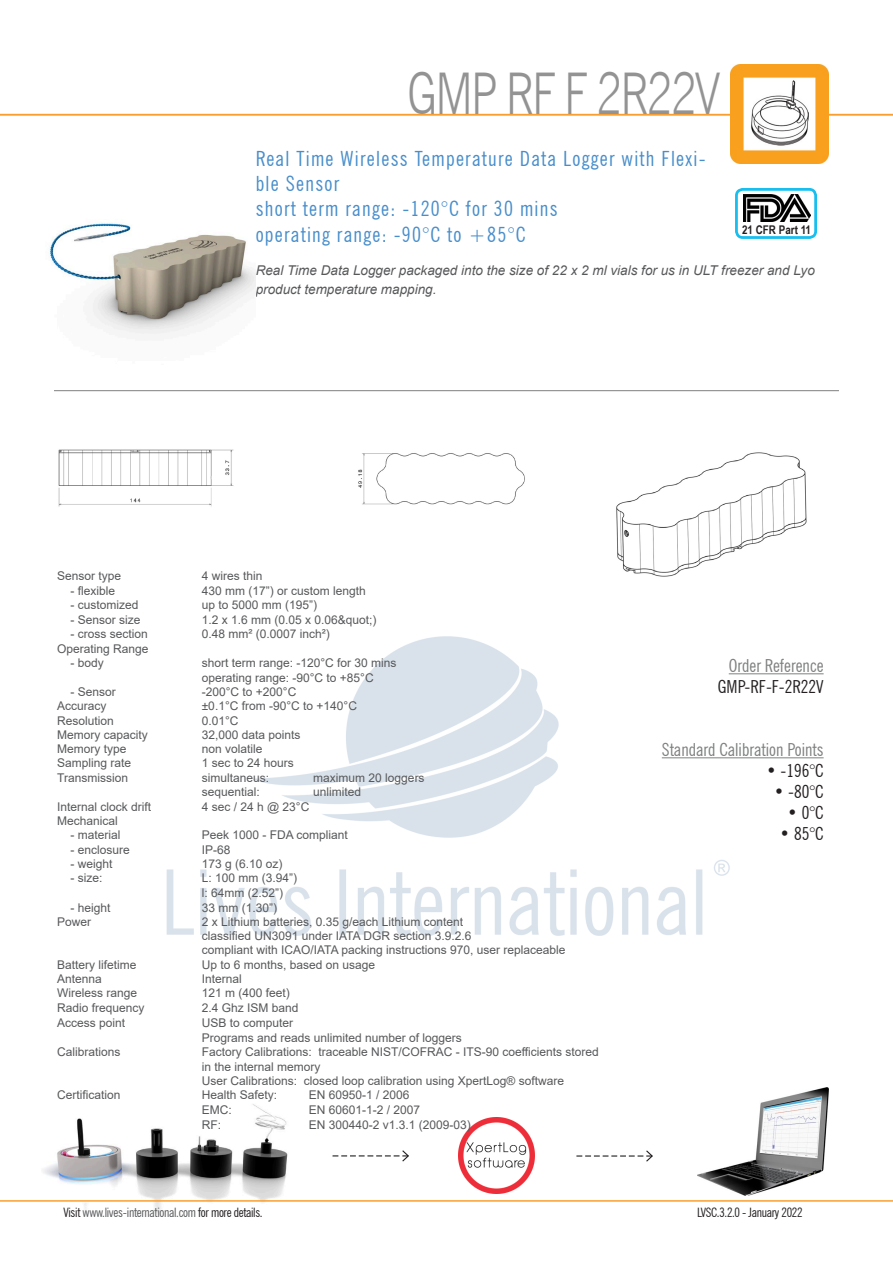
<style>
.page{position:relative;width:893px;height:1263px;background:#fff}
.page>*{position:absolute;margin:0;border:0;box-sizing:border-box;transform-origin:0 0}
.t1{font:300 57.6px "News Gothic BT";letter-spacing:-.06em;color:#949394;scale:.79 1}
.t2{font:condensed 21px/25.2px "News Gothic BT";letter-spacing:.06em;color:#488ecb}
.t3{font:condensed 18px "News Gothic BT";color:#7f8080}
.t4{font:condensed 18px "News Gothic BT";color:#231f20}
.t5{font:italic 13.5px/19.5px "Arial";color:#57585a}
.t6{font:condensed 12.9px "News Gothic BT";letter-spacing:-.025em;color:#58595b}
.t7{font:condensed 12.9px "News Gothic BT";letter-spacing:-.025em;color:#231f20}
.t8{font:12px/15px "Arial";color:#57585a}
.t9{font:12px "Arial";color:#58595b}
.t10{font:700 12px "Arial Narrow";color:#231f20}
.s1{color:#231f20}
</style>
<div class="page">
<hr style="left:0;top:114px;width:893px;height:2px;background:#f89f30">
<img style="left:730px;top:64px;width:99px;height:99px">
<img style="left:743px;top:195px;width:68px;height:27px">
<div style="left:735px;top:188px;width:82px;height:51px;border:3px solid #17beee;border-radius:6px"></div>
<img style="left:459px;top:1118px;width:76px;height:75px">
<img style="left:697px;top:1087px;width:132px;height:109px">
<svg style="left:576px;top:1150px;width:77px;height:12px"></svg>
<svg style="left:333px;top:1150px;width:76px;height:12px"></svg>
<img style="left:43px;top:1104px;width:245px;height:109px">
<hr style="left:0;top:1200px;width:893px;height:2px;background:#f89f30">
<img style="left:166px;top:636px;width:658px;height:300px">
<img style="left:346px;top:391px;width:191px;height:114px">
<img style="left:616px;top:452px;width:191px;height:125px">
<img style="left:54px;top:391px;width:188px;height:116px">
<hr style="left:54px;top:390px;width:785px;height:1px;background:#7f8080">
<hr style="left:729px;top:673px;width:95px;height:1px;background:#7f8080">
<hr style="left:662px;top:757px;width:162px;height:1px;background:#7f8080">
<img style="left:49px;top:222px;width:207px;height:112px">
<p class="t1" style="left:408px;top:58px;width:397px">GMP RF F 2R22V</p>
<p class="t2" style="left:256px;top:146px;width:452px">Real Time Wireless Temperature Data Logger with Flexi&shy;ble Sensor</p>
<p class="t2" style="left:256px;top:196px;width:304px">short term range: -120°C for 30 mins</p>
<p class="t2" style="left:256px;top:221px;width:271px">operating range: -90°C to +85°C</p>
<p class="t10" style="left:742px;top:220px;width:70px">21 CFR Part 11</p>
<p class="t5" style="left:256px;top:260px;width:561px">Real Time Data Logger packaged into the size of 22 x 2 ml vials for us in ULT freezer and Lyo product temperature mapping.</p>
<p class="t8" style="left:57px;top:568px;width:66px">Sensor type</p>
<p class="t8" style="left:202px;top:568px;width:62px">4 wires thin</p>
<p class="t8" style="left:70px;top:583px;width:46px">- flexible</p>
<p class="t8" style="left:202px;top:583px;width:166px">430 mm (17”) or custom length</p>
<p class="t8" style="left:70px;top:597px;width:70px">- customized</p>
<p class="t8" style="left:202px;top:597px;width:117px">up to 5000 mm (195”)</p>
<p class="t8" style="left:70px;top:612px;width:72px">- Sensor size</p>
<p class="t8" style="left:202px;top:612px;width:176px">1.2 x 1.6 mm (0.05 x 0.06&amp;quot;)</p>
<p class="t8" style="left:70px;top:626px;width:79px">- cross section</p>
<p class="t8" style="left:202px;top:626px;width:130px">0.48 mm² (0.0007 inch²)</p>
<p class="t8" style="left:57px;top:641px;width:93px">Operating Range</p>
<p class="t8" style="left:70px;top:655px;width:35px">- body</p>
<p class="t8" style="left:202px;top:655px;width:196px">short term range: -120°C for 30 mins</p>
<p class="t8" style="left:202px;top:670px;width:174px">operating range: -90°C to +85°C</p>
<p class="t8" style="left:70px;top:684px;width:47px">- Sensor</p>
<p class="t9" style="left:202px;top:683px;width:96px">-200°C to +200°C</p>
<p class="t8" style="left:57px;top:698px;width:51px">Accuracy</p>
<p class="t9" style="left:202px;top:698px;width:157px">±0.1°C from -90°C to +140°C</p>
<p class="t8" style="left:57px;top:713px;width:58px">Resolution</p>
<p class="t9" style="left:202px;top:712px;width:38px">0.01°C</p>
<p class="t8" style="left:57px;top:727px;width:92px">Memory capacity</p>
<p class="t8" style="left:202px;top:727px;width:100px">32,000 data points</p>
<p class="t8" style="left:57px;top:741px;width:71px">Memory type</p>
<p class="t8" style="left:202px;top:741px;width:62px">non volatile</p>
<p class="t8" style="left:57px;top:755px;width:76px">Sampling rate</p>
<p class="t8" style="left:202px;top:755px;width:94px">1 sec to 24 hours</p>
<p class="t8" style="left:57px;top:770px;width:72px">Transmission</p>
<p class="t8" style="left:202px;top:770px;width:69px">simultaneus:</p>
<p class="t8" style="left:313px;top:770px;width:113px">maximum 20 loggers</p>
<p class="t8" style="left:202px;top:784px;width:60px">sequential:</p>
<p class="t8" style="left:313px;top:784px;width:50px">unlimited</p>
<p class="t8" style="left:57px;top:799px;width:96px">Internal clock drift</p>
<p class="t8" style="left:202px;top:799px;width:109px">4 sec / 24 h @ 23°C</p>
<p class="t8" style="left:57px;top:813px;width:62px">Mechanical</p>
<p class="t8" style="left:70px;top:828px;width:52px">- material</p>
<p class="t8" style="left:202px;top:828px;width:148px">Peek 1000 - FDA compliant</p>
<p class="t8" style="left:70px;top:842px;width:61px">- enclosure</p>
<p class="t8" style="left:202px;top:842px;width:30px">IP-68</p>
<p class="t8" style="left:70px;top:856px;width:44px">- weight</p>
<p class="t8" style="left:202px;top:856px;width:82px">173 g (6.10 oz)</p>
<p class="t8" style="left:70px;top:870px;width:34px">- size:</p>
<p class="t8" style="left:202px;top:870px;width:97px">L: 100 mm (3.94”)</p>
<p class="t8" style="left:202px;top:885px;width:83px">l: 64mm (2.52”)</p>
<p class="t8" style="left:70px;top:900px;width:42px">- height</p>
<p class="t8" style="left:202px;top:900px;width:77px">33 mm (1.30”)</p>
<p class="t8" style="left:57px;top:914px;width:36px">Power</p>
<p class="t8" style="left:202px;top:914px;width:263px">2 x Lithium batteries, 0.35 g/each Lithium content</p>
<p class="t8" style="left:202px;top:928px;width:271px">classified UN3091 under IATA DGR section 3.9.2.6</p>
<p class="t8" style="left:202px;top:943px;width:365px">compliant with ICAO/IATA packing instructions 970, user replaceable</p>
<p class="t8" style="left:57px;top:957px;width:81px">Battery lifetime</p>
<p class="t8" style="left:202px;top:957px;width:175px">Up to 6 months, based on usage</p>
<p class="t8" style="left:57px;top:971px;width:46px">Antenna</p>
<p class="t8" style="left:202px;top:971px;width:42px">Internal</p>
<p class="t8" style="left:57px;top:985px;width:82px">Wireless range</p>
<p class="t8" style="left:202px;top:985px;width:90px">121 m (400 feet)</p>
<p class="t8" style="left:57px;top:1000px;width:89px">Radio frequency</p>
<p class="t8" style="left:202px;top:1000px;width:98px">2.4 Ghz ISM band</p>
<p class="t8" style="left:57px;top:1015px;width:70px">Access point</p>
<p class="t8" style="left:202px;top:1015px;width:93px">USB to computer</p>
<p class="t8" style="left:202px;top:1030px;width:262px">Programs and reads unlimited number of loggers</p>
<p class="t8" style="left:57px;top:1044px;width:65px">Calibrations</p>
<p class="t8" style="left:202px;top:1044px;width:399px">Factory Calibrations: traceable NIST/COFRAC - ITS-90 coefficients stored in the internal memory</p>
<p class="t8" style="left:202px;top:1073px;width:364px">User Calibrations: closed loop calibration using XpertLog® software</p>
<p class="t8" style="left:57px;top:1087px;width:65px">Certification</p>
<p class="t8" style="left:202px;top:1087px;width:77px">Health Safety:</p>
<p class="t8" style="left:202px;top:1102px;width:31px">EMC:</p>
<p class="t8" style="left:202px;top:1117px;width:21px">RF:</p>
<p class="t8" style="left:309px;top:1087px;width:102px">EN 60950-1 / 2006</p>
<p class="t8" style="left:309px;top:1102px;width:113px">EN 60601-1-2 / 2007</p>
<p class="t8" style="left:309px;top:1117px;width:164px">EN 300440-2 v1.3.1 (2009-03)</p>
<p class="t3" style="left:729px;top:655px;width:96px">Order Reference</p>
<p class="t4" style="left:718px;top:676px;width:107px">GMP-RF-F-2R22V</p>
<p class="t3" style="left:662px;top:739px;width:163px">Standard Calibration Points</p>
<p class="t4" style="left:766px;top:760px;width:59px">• -196°C</p>
<p class="t4" style="left:774px;top:781px;width:51px">• -80°C</p>
<p class="t4" style="left:787px;top:802px;width:38px">• 0°C</p>
<p class="t4" style="left:780px;top:823px;width:46px">• 85°C</p>
<p class="t6" style="left:64px;top:1204px;width:201px"><span class="s1">Visit</span> www.lives-international.com <span class="s1">for more details.</span></p>
<p class="t7" style="left:697px;top:1204px;width:107px">LVSC.3.2.0 - January 2022</p>
</div>
